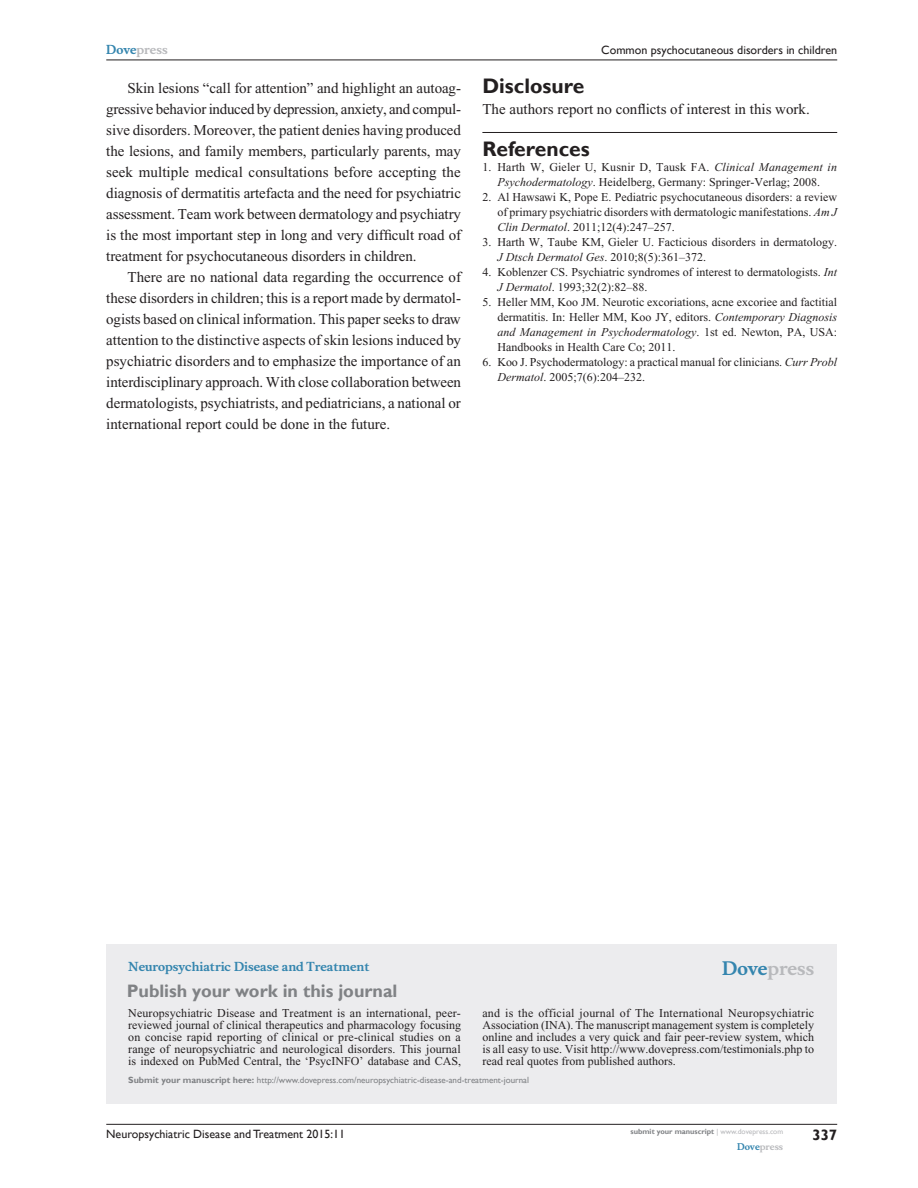
<style>
.page{position:relative;width:918px;height:1188px;background:#fff}
.page>*{position:absolute;margin:0;border:0;box-sizing:border-box;transform-origin:0 0}
.RefH{font:700 21px "Gill Sans";color:#231f20}
.PromBx-H1{font:700 18px "Gill Sans";color:#808285}
.PromBx-Brand{font:700 18px "Musee";color:#b8b9bc}
.Tx{font:15px/21px "Times New Roman";letter-spacing:-.005em;color:#231f20;text-align:justify}
.TxF{font:15px "Times New Roman";color:#231f20}
.t1{font:700 15px "Gill Sans";color:#231f20}
.RefNL1{font:12px/15px "Times New Roman";color:#231f20}
.PromBx-Tx{font:12px/12px "Times New Roman";color:#231f20;text-align:justify}
.t2{font:12px "Gill Sans";color:#231f20}
.PromBx-JrnlName{font:700 12px "Musee";color:#3485ae}
.t3{font:700 12px "Musee";color:#b8b9bc}
.PromBx-SubmitMssWebA{font:9px "Gill Sans";color:#808285}
.t4{font:700 9px "Musee";color:#b8b9bc}
.t5{font:700 7.5px "Gill Sans";color:#808285}
.s1{color:#3485ae}
.s2{font-style:italic}
.s3{font-weight:700}
.s4{font-weight:400;color:#b8b9bc}
</style>
<div class="page">
<div style="left:106px;top:944px;width:731px;height:159px;background:#ececee"></div>
<hr style="left:106px;top:1124px;width:731px;height:1px;background:#231f20">
<hr style="left:106px;top:60px;width:731px;height:1px;background:#231f20">
<hr style="left:482px;top:132px;width:355px;height:1px;background:#231f20">
<p class="t3" style="left:106px;top:43px;width:63px"><span class="s1">Dove</span>press</p>
<p class="Tx" style="left:106px;top:77px;width:356px;text-indent:21px">Skin lesions “call for attention” and highlight an autoag&shy;gressive behavior induced by depression, anxiety, and compul&shy;sive disorders. Moreover, the patient denies having produced the lesions, and family members, particularly parents, may seek multiple medical consultations before accepting the diagnosis of dermatitis artefacta and the need for psychiatric assessment. Team work between dermatology and psychiatry is the most important step in long and very difficult road of treatment for psychocutaneous disorders in children.</p>
<p class="Tx" style="left:106px;top:266px;width:356px;text-indent:21px">There are no national data regarding the occurrence of these disorders in children; this is a report made by dermatol&shy;ogists based on clinical information. This paper seeks to draw attention to the distinctive aspects of skin lesions induced by psychiatric disorders and to emphasize the importance of an interdisciplinary approach. With close collaboration between dermatologists, psychiatrists, and pediatricians, a national or international report could be done in the future.</p>
<p class="t2" style="left:601px;top:43px;width:238px">Common psychocutaneous disorders in children</p>
<h1 class="RefH" style="left:482px;top:73px;width:103px">Disclosure</h1>
<p class="TxF" style="left:482px;top:100px;width:329px">The authors report no conflicts of interest in this work.</p>
<p class="RefH" style="left:482px;top:136px;width:109px">References</p>
<p class="RefNL1" style="left:482px;top:159px;width:356px;text-align:center">1. Harth W, Gieler U, Kusnir D, Tausk FA. <span class="s2">Clinical Management in<br>Psychodermatology</span>. Heidelberg, Germany: Springer-Verlag; 2008.</p>
<p class="RefNL1" style="left:497px;top:189px;width:341px;text-align:justify;text-indent:-15px">2. Al Hawsawi K, Pope E. Pediatric psychocutaneous disorders: a review of primary psychiatric disorders with dermatologic manifestations. <span class="s2">Am J Clin Dermatol</span>. 2011;12(4):247–257.</p>
<p class="RefNL1" style="left:497px;top:234px;width:341px;text-indent:-15px">3. Harth W, Taube KM, Gieler U. Facticious disorders in dermatology.<br><span class="s2">J Dtsch Dermatol Ges</span>. 2010;8(5):361–372.</p>
<p class="RefNL1" style="left:497px;top:264px;width:341px;text-indent:-15px">4. Koblenzer CS. Psychiatric syndromes of interest to dermatologists. <span class="s2">Int<br>J Dermatol</span>. 1993;32(2):82–88.</p>
<p class="RefNL1" style="left:497px;top:294px;width:341px;text-align:justify;text-indent:-15px">5. Heller MM, Koo JM. Neurotic excoriations, acne excoriee and factitial dermatitis. In: Heller MM, Koo JY, editors. <span class="s2">Contemporary Diagnosis and Management in Psychodermatology</span>. 1st ed. Newton, PA, USA:<br>Handbooks in Health Care Co; 2011.</p>
<p class="RefNL1" style="left:497px;top:354px;width:341px;text-indent:-15px">6. Koo J. Psychodermatology: a practical manual for clinicians. <span class="s2">Curr Probl<br>Dermatol</span>. 2005;7(6):204–232.</p>
<p class="PromBx-JrnlName" style="left:128px;top:959px;width:243px">Neuropsychiatric Disease and Treatment</p>
<p class="PromBx-H1" style="left:127px;top:980px;width:272px">Publish your work in this journal</p>
<p class="PromBx-Brand" style="left:722px;top:958px;width:94px"><span class="s1">Dove</span>press</p>
<p class="PromBx-Tx" style="left:128px;top:1007px;width:334px">Neuropsychiatric Disease and Treatment is an international, peer&shy;reviewed journal of clinical therapeutics and pharmacology focusing on concise rapid reporting of clinical or pre-clinical studies on a range of neuropsychiatric and neurological disorders. This journal is indexed on PubMed Central, the ‘PsycINFO’ database and CAS,</p>
<p class="PromBx-Tx" style="left:482px;top:1007px;width:333px">and is the official journal of The International Neuropsychiatric Association (INA). The manuscript management system is completely online and includes a very quick and fair peer-review system, which is all easy to use. Visit http://www.dovepress.com/testimonials.php to read real quotes from published authors.</p>
<p class="PromBx-SubmitMssWebA" style="left:128px;top:1075px;width:402px"><span class="s3">Submit your manuscript here:</span> http://www.dovepress.com/neuropsychiatric-disease-and-treatment-journal</p>
<p class="t2" style="left:106px;top:1127px;width:241px">Neuropsychiatric Disease and Treatment 2015:11</p>
<p class="t5" style="left:631px;top:1127px;width:154px">submit your manuscript <span class="s4">| www.dovepress.com</span></p>
<p class="t4" style="left:737px;top:1141px;width:48px"><span class="s1">Dove</span>press</p>
<p class="t1" style="left:812px;top:1126px;width:26px">337</p>
</div>
